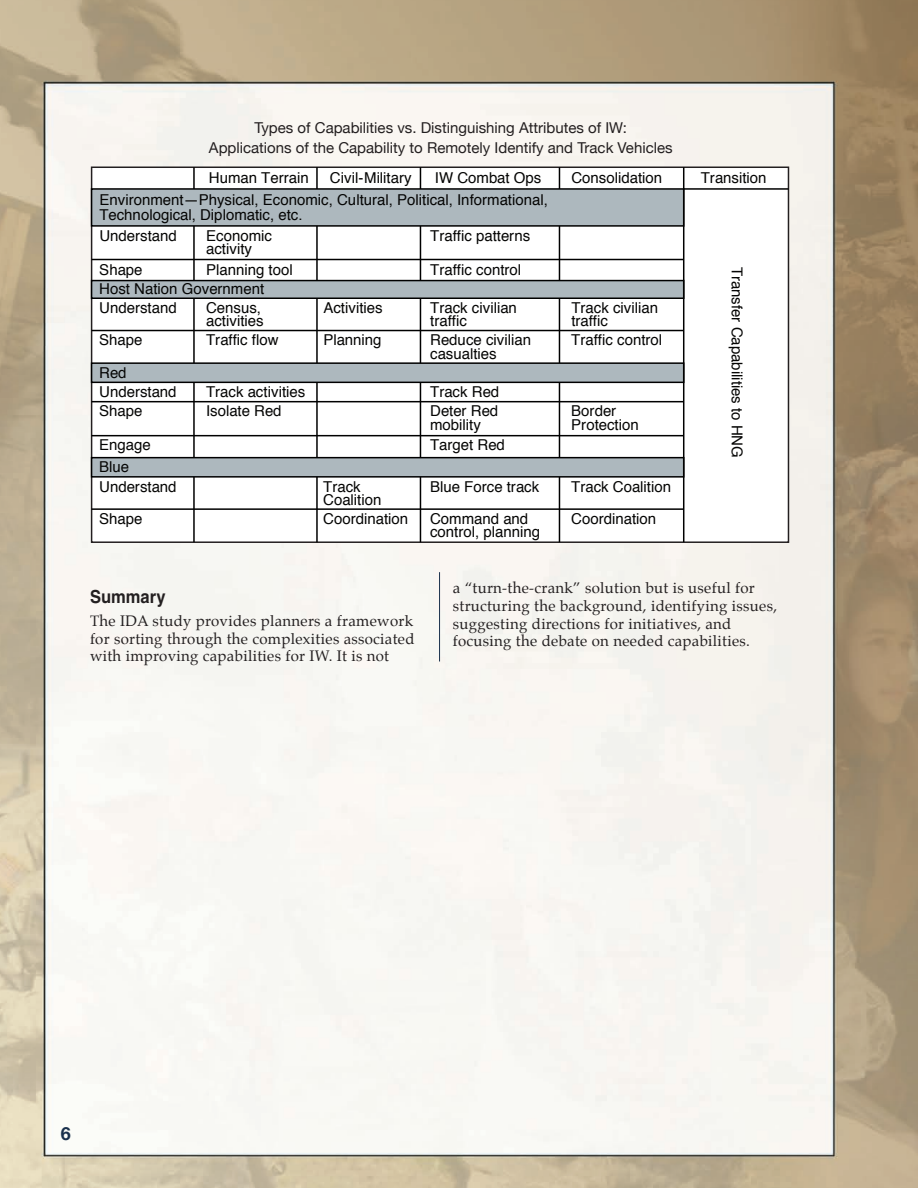
<style>
.page{position:relative;width:918px;height:1188px;background:#fff}
.page>*{position:absolute;margin:0;border:0;box-sizing:border-box;transform-origin:0 0}
.Paragraph_Style_1{font:700 18px "Helvetica";color:#231f20;scale:.92 1}
.t1{font:700 18px "Helvetica Neue";color:#19304c}
.t2{font:15px/13.4px "Helvetica";color:#050504}
.Paragraph_Style_1-2{font:15px/17.5px "Palatino";letter-spacing:.02em;color:#231f20;text-align:justify}
.Paragraph_Style_1-3{font:15px "Helvetica Neue";color:#231f20}
</style>
<div class="page">
<img style="left:0;top:0;width:918px;height:1188px">
<div style="left:92px;top:167px;width:696px;height:375px;background:#fff"></div>
<div style="left:91px;top:167px;width:698px;height:376px;border:2px solid #231f20"></div>
<hr style="left:193px;top:167px;width:2px;height:375px;background:#000">
<hr style="left:316px;top:167px;width:2px;height:375px;background:#000">
<hr style="left:420px;top:167px;width:1px;height:375px;background:#000">
<hr style="left:559px;top:167px;width:1px;height:375px;background:#000">
<div style="left:92px;top:189px;width:592px;height:37px;background:#adb8be"></div>
<div style="left:91px;top:188px;width:593px;height:39px;border:2px solid #000"></div>
<div style="left:92px;top:281px;width:592px;height:17px;background:#adb8be"></div>
<div style="left:91px;top:280px;width:593px;height:19px;border:2px solid #000"></div>
<div style="left:92px;top:363px;width:592px;height:19px;background:#adb8be"></div>
<div style="left:91px;top:362px;width:593px;height:21px;border:2px solid #000"></div>
<div style="left:92px;top:458px;width:592px;height:19px;background:#adb8be"></div>
<div style="left:91px;top:457px;width:593px;height:21px;border:2px solid #000"></div>
<hr style="left:683px;top:167px;width:1px;height:375px;background:#000">
<hr style="left:684px;top:188px;width:104px;height:2px;background:#000">
<hr style="left:92px;top:259px;width:592px;height:1px;background:#000">
<hr style="left:92px;top:330px;width:592px;height:1px;background:#000">
<hr style="left:92px;top:401px;width:592px;height:1px;background:#000">
<hr style="left:92px;top:435px;width:592px;height:1px;background:#000">
<hr style="left:92px;top:508px;width:592px;height:2px;background:#000">
<hr style="left:439px;top:572px;width:1px;height:90px;background:#19304c">
<p class="Paragraph_Style_1-3" style="left:255px;top:118px;width:374px">Types of Capabilities vs. Distinguishing Attributes of IW:</p>
<p class="Paragraph_Style_1-3" style="left:209px;top:139px;width:465px">Applications of the Capability to Remotely Identify and Track Vehicles</p>
<p class="t2" style="left:209px;top:172px;width:101px">Human Terrain</p>
<p class="t2" style="left:330px;top:172px;width:83px">Civil-Military</p>
<p class="t2" style="left:435px;top:172px;width:108px">IW Combat Ops</p>
<p class="t2" style="left:571px;top:172px;width:92px">Consolidation</p>
<p class="t2" style="left:701px;top:172px;width:67px">Transition</p>
<p class="t2" style="left:99px;top:193px;width:450px;line-height:14.9px">Environment—Physical, Economic, Cultural, Political, Informational,<br>Technological, Diplomatic, etc.</p>
<p class="t2" style="left:99px;top:229px;width:79px">Understand</p>
<p class="t2" style="left:206px;top:229px;width:67px">Economic activity</p>
<p class="t2" style="left:430px;top:229px;width:101px">Traffic patterns</p>
<p class="t2" style="left:99px;top:263px;width:45px">Shape</p>
<p class="t2" style="left:206px;top:263px;width:88px">Planning tool</p>
<p class="t2" style="left:430px;top:263px;width:93px">Traffic control</p>
<p class="t2" style="left:99px;top:279px;width:166px;line-height:19.2px">Host Nation Government<br>Understand</p>
<p class="t2" style="left:743px;top:267px;width:193px;rotate:90deg">Transfer Capabilities to HNG</p>
<p class="t2" style="left:206px;top:302px;width:59px">Census, activities</p>
<p class="t2" style="left:323px;top:302px;width:61px">Activities</p>
<p class="t2" style="left:430px;top:302px;width:88px">Track civilian traffic</p>
<p class="t2" style="left:571px;top:302px;width:88px">Track civilian traffic</p>
<p class="t2" style="left:99px;top:334px;width:45px">Shape</p>
<p class="t2" style="left:206px;top:334px;width:74px">Traffic flow</p>
<p class="t2" style="left:323px;top:334px;width:60px">Planning</p>
<p class="t2" style="left:430px;top:334px;width:102px">Reduce civilian casualties</p>
<p class="t2" style="left:571px;top:334px;width:93px">Traffic control</p>
<p class="t2" style="left:99px;top:364px;width:79px;line-height:19.2px">Red<br>Understand</p>
<p class="t2" style="left:206px;top:386px;width:101px">Track activities</p>
<p class="t2" style="left:430px;top:386px;width:71px">Track Red</p>
<p class="t2" style="left:99px;top:405px;width:45px">Shape</p>
<p class="t2" style="left:206px;top:405px;width:77px">Isolate Red</p>
<p class="t2" style="left:430px;top:405px;width:70px">Deter Red mobility</p>
<p class="t2" style="left:571px;top:405px;width:69px">Border<br>Protection</p>
<p class="t2" style="left:99px;top:439px;width:53px">Engage</p>
<p class="t2" style="left:430px;top:439px;width:76px">Target Red</p>
<p class="t2" style="left:99px;top:458px;width:79px;line-height:19.2px">Blue<br>Understand</p>
<p class="t2" style="left:323px;top:480px;width:60px">Track<br>Coalition</p>
<p class="t2" style="left:430px;top:480px;width:111px">Blue Force track</p>
<p class="t2" style="left:571px;top:480px;width:101px">Track Coalition</p>
<p class="t2" style="left:99px;top:513px;width:45px">Shape</p>
<p class="t2" style="left:323px;top:513px;width:87px">Coordination</p>
<p class="t2" style="left:430px;top:513px;width:112px">Command and control, planning</p>
<p class="t2" style="left:571px;top:513px;width:87px">Coordination</p>
<p class="Paragraph_Style_1" style="left:90px;top:586px;width:84px">Summary</p>
<p class="Paragraph_Style_1-2" style="left:90px;top:612px;width:326px">The IDA study provides planners a framework for sorting through the complexities associated with improving capabilities for IW. It is not</p>
<p class="Paragraph_Style_1-2" style="left:453px;top:580px;width:326px;text-align:left">a “turn-the-crank” solution but is useful for structuring the background, identifying issues, suggesting directions for initiatives, and focusing the debate on needed capabilities.</p>
<p class="t1" style="left:61px;top:1122px;width:12px">6</p>
</div>
